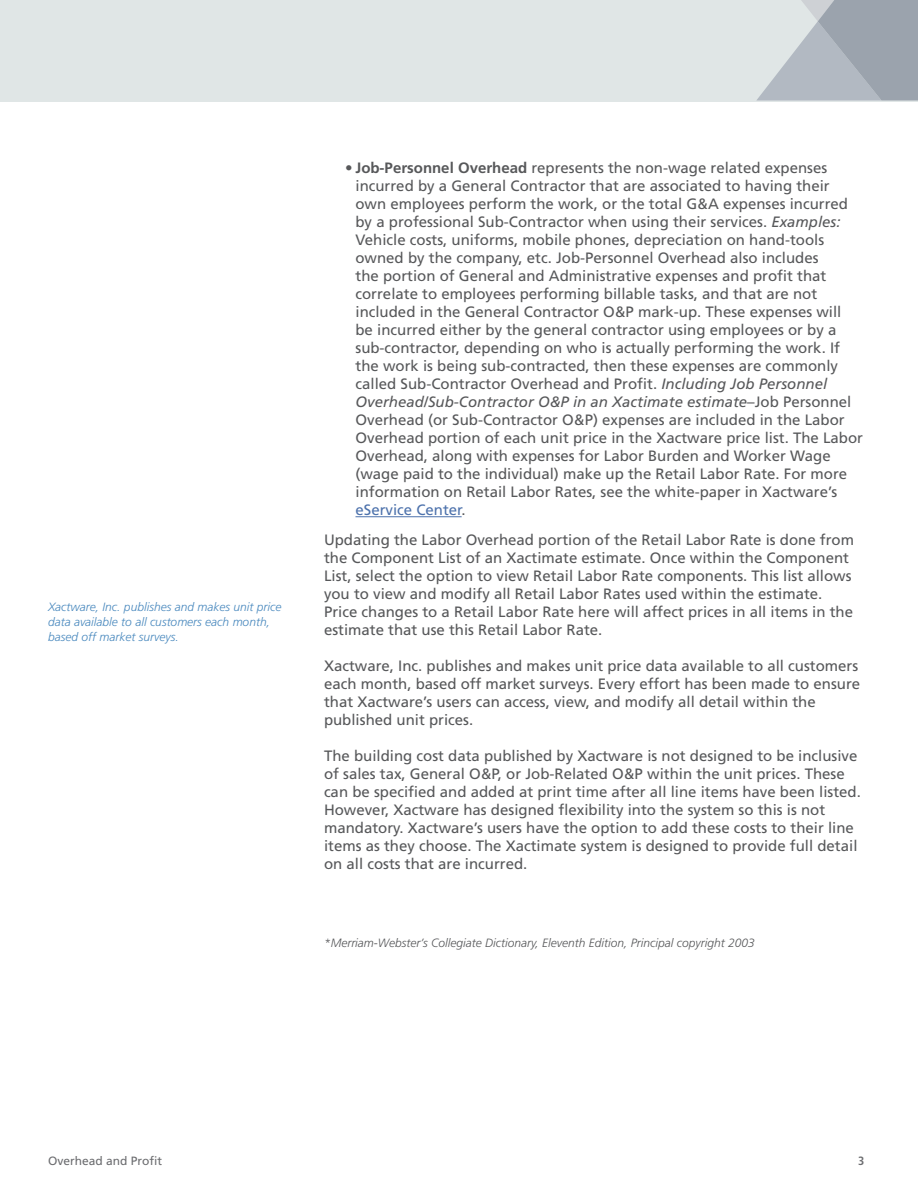
<style>
.page{position:relative;width:918px;height:1188px;background:#fff}
.page>*{position:absolute;margin:0;border:0;box-sizing:border-box;transform-origin:0 0}
.t1{font:15px/18px "Frutiger LT Std";color:#57585a}
.Italicized_Descripto{font:italic 300 12px/15px "Frutiger LT Std";color:#4a89be}
.Footnote{font:italic 300 12px "Frutiger LT Std";color:#57585a}
.t2{font:12px "Frutiger LT Std";color:#6c6d70}
.t3{font:700 condensed 12px "Frutiger LT Std";color:#6c6d70}
.s1{font-weight:700}
.s2{font-style:italic}
.s3{color:#4d72ac}
</style>
<div class="page">
<div style="left:0;top:0;width:918px;height:101px;background:#e0e6e6"></div>
<svg style="left:757px;top:0;width:161px;height:100px"></svg>
<hr style="left:356px;top:516px;width:106px;height:1px;background:#4d72ac">
<p class="Italicized_Descripto" style="left:48px;top:600px;width:235px">Xactware, Inc. publishes and makes unit price data available to all customers each month, based off market surveys.</p>
<p class="t1" style="left:356px;top:159px;width:509px;text-indent:-10px"><span class="s1">• Job-Personnel Overhead</span> represents the non-wage related expenses incurred by a General Contractor that are associated to having their own employees perform the work, or the total G&amp;A expenses incurred by a professional Sub-Contractor when using their services. <span class="s2">Examples:<br></span>Vehicle costs, uniforms, mobile phones, depreciation on hand-tools owned by the company, etc. Job-Personnel Overhead also includes<br>the portion of General and Administrative expenses and profit that correlate to employees performing billable tasks, and that are not included in the General Contractor O&amp;P mark-up. These expenses will<br>be incurred either by the general contractor using employees or by a sub-contractor, depending on who is actually performing the work. If the work is being sub-contracted, then these expenses are commonly called Sub-Contractor Overhead and Profit. <span class="s2">Including Job Personnel Overhead/Sub-Contractor O&amp;P in an Xactimate estimate</span>–Job Personnel Overhead (or Sub-Contractor O&amp;P) expenses are included in the Labor Overhead portion of each unit price in the Xactware price list. The Labor Overhead, along with expenses for Labor Burden and Worker Wage (wage paid to the individual) make up the Retail Labor Rate. For more information on Retail Labor Rates, see the white-paper in Xactware’s <span class="s3">eService Center</span>.</p>
<p class="t1" style="left:324px;top:531px;width:532px">Updating the Labor Overhead portion of the Retail Labor Rate is done from the Component List of an Xactimate estimate. Once within the Component List, select the option to view Retail Labor Rate components. This list allows you to view and modify all Retail Labor Rates used within the estimate.<br>Price changes to a Retail Labor Rate here will affect prices in all items in the estimate that use this Retail Labor Rate.</p>
<p class="t1" style="left:324px;top:657px;width:538px">Xactware, Inc. publishes and makes unit price data available to all customers each month, based off market surveys. Every effort has been made to ensure that Xactware’s users can access, view, and modify all detail within the published unit prices.</p>
<p class="t1" style="left:324px;top:747px;width:538px">The building cost data published by Xactware is not designed to be inclusive of sales tax, General O&amp;P, or Job-Related O&amp;P within the unit prices. These can be specified and added at print time after all line items have been listed.<br>However, Xactware has designed flexibility into the system so this is not mandatory. Xactware’s users have the option to add these costs to their line items as they choose. The Xactimate system is designed to provide full detail on all costs that are incurred.</p>
<p class="Footnote" style="left:324px;top:936px;width:432px">*Merriam-Webster’s Collegiate Dictionary, Eleventh Edition, Principal copyright 2003</p>
<p class="t2" style="left:48px;top:1153px;width:116px">Overhead and Profit</p>
<p class="t3" style="left:858px;top:1153px;width:8px">3</p>
</div>
